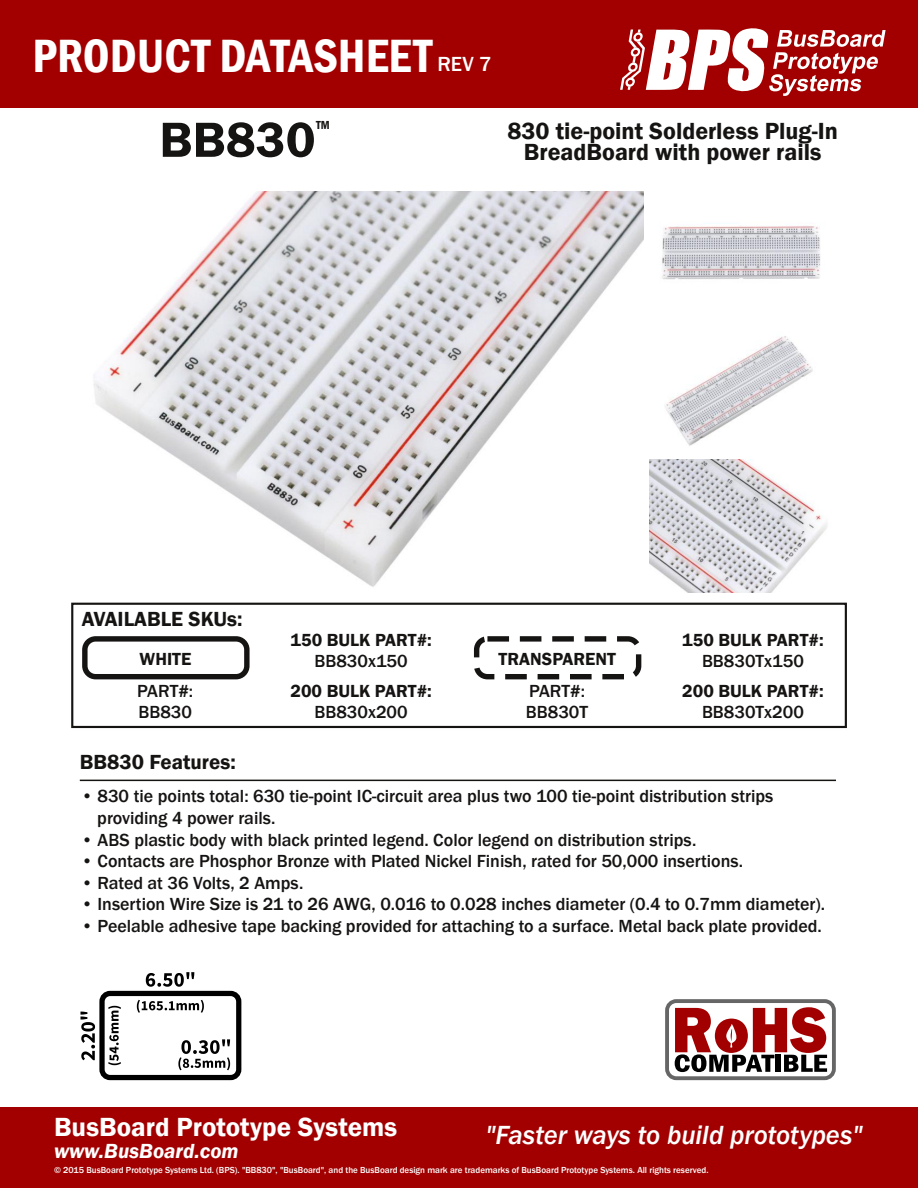
<style>
.page{position:relative;width:918px;height:1188px;background:#fff}
.page>*{position:absolute;margin:0;border:0;box-sizing:border-box;transform-origin:0 0}
.t1{font:600 51px "Franklin Gothic FS";color:#161413}
.t2{font:600 condensed 48px "Franklin Gothic FS";color:#fff}
.t3{font:27px "Franklin Gothic FS Med It";color:#fff}
.t4{font:600 27px "Franklin Gothic FS";color:#fff}
.t5{font:600 24px/21px "Franklin Gothic FS";color:#161413;text-align:center}
.t6{font:600 21px "Franklin Gothic FS";color:#161413}
.t7{font:italic 600 21px "Franklin Gothic FS";color:#fff}
.t8{font:500 21px "Franklin Gothic FS";color:#fff}
.t9{font:500 18px/21.6px "Franklin Gothic FS";color:#161413}
.t10{font:600 18px "Franklin Gothic FS";color:#161413}
.t11{font:600 condensed 12px "Franklin Gothic FS";color:#161413}
.t12{font:500 9px "Franklin Gothic FS";color:#fff}
</style>
<div class="page">
<div style="left:0;top:0;width:918px;height:108px;background:#a20000"></div>
<svg style="left:620px;top:28px;width:266px;height:68px"></svg>
<div style="left:0;top:1107px;width:918px;height:81px;background:#a20000"></div>
<hr style="left:80px;top:780px;width:756px;height:1px;background:#161413">
<div style="left:665px;top:999px;width:171px;height:81px;border:4px solid #666;border-radius:9px"></div>
<svg style="left:675px;top:1007px;width:152px;height:65px"></svg>
<img style="left:94px;top:191px;width:550px;height:396px">
<img style="left:662px;top:223px;width:158px;height:57px">
<img style="left:665px;top:336px;width:148px;height:110px">
<img style="left:650px;top:460px;width:177px;height:133px">
<div style="left:71px;top:603px;width:776px;height:125px;border:2px solid #161413"></div>
<div style="left:82px;top:636px;width:168px;height:43px;border:5px solid #161413;border-radius:11px"></div>
<div style="left:474px;top:636px;width:167px;height:43px;border:5px dashed #161413;border-radius:11px"></div>
<div style="left:99px;top:991px;width:142px;height:89px;border:5px solid #000;border-radius:8px"></div>
<svg style="left:146px;top:972px;width:48px;height:15px"></svg>
<svg style="left:80px;top:1012px;width:15px;height:48px"></svg>
<svg style="left:108px;top:1006px;width:13px;height:59px"></svg>
<svg style="left:137px;top:1000px;width:67px;height:13px"></svg>
<svg style="left:178px;top:1039px;width:52px;height:31px"></svg>
<h2 class="t2" style="left:32px;top:32px;width:401px">PRODUCT DATASHEET</h2>
<p class="t8" style="left:437px;top:54px;width:56px">REV 7</p>
<p class="t11" style="left:316px;top:119px;width:15px">TM</p>
<h1 class="t1" style="left:159px;top:115px;width:158px">BB830</h1>
<h3 class="t5" style="left:507px;top:120px;width:332px">830 tie-point Solderless Plug-In<br>BreadBoard with power rails</h3>
<p class="t6" style="left:82px;top:608px;width:162px">AVAILABLE SKUs:</p>
<p class="t10" style="left:140px;top:650px;width:53px">WHITE</p>
<p class="t10" style="left:499px;top:651px;width:119px">TRANSPARENT</p>
<p class="t10" style="left:290px;top:631px;width:143px">150 BULK PART#:</p>
<p class="t9" style="left:315px;top:651px;width:95px">BB830x150</p>
<p class="t10" style="left:682px;top:631px;width:143px">150 BULK PART#:</p>
<p class="t9" style="left:702px;top:651px;width:103px">BB830Tx150</p>
<p class="t9" style="left:137px;top:680px;width:58px">PART#:<br>BB830</p>
<p class="t10" style="left:290px;top:682px;width:143px">200 BULK PART#:</p>
<p class="t9" style="left:315px;top:702px;width:95px">BB830x200</p>
<p class="t6" style="left:80px;top:752px;width:158px">BB830 Features:</p>
<p class="t9" style="left:526px;top:680px;width:64px">PART#:<br>BB830T</p>
<p class="t10" style="left:682px;top:682px;width:143px">200 BULK PART#:</p>
<p class="t9" style="left:702px;top:702px;width:103px">BB830Tx200</p>
<p class="t9" style="left:97px;top:786px;width:678px;text-indent:-16px">• 830 tie points total: 630 tie-point IC-circuit area plus two 100 tie-point distribution strips providing 4 power rails.</p>
<p class="t9" style="left:81px;top:829px;width:617px">• ABS plastic body with black printed legend. Color legend on distribution strips.</p>
<p class="t9" style="left:81px;top:851px;width:664px">• Contacts are Phosphor Bronze with Plated Nickel Finish, rated for 50,000 insertions.</p>
<p class="t9" style="left:81px;top:872px;width:224px">• Rated at 36 Volts, 2 Amps.</p>
<p class="t9" style="left:81px;top:894px;width:746px">• Insertion Wire Size is 21 to 26 AWG, 0.016 to 0.028 inches diameter (0.4 to 0.7mm diameter).</p>
<p class="t9" style="left:81px;top:915px;width:742px">• Peelable adhesive tape backing provided for attaching to a surface. Metal back plate provided.</p>
<h3 class="t4" style="left:54px;top:1114px;width:345px">BusBoard Prototype Systems</h3>
<p class="t7" style="left:54px;top:1141px;width:186px">www.BusBoard.com</p>
<h3 class="t3" style="left:485px;top:1122px;width:379px">"Faster ways to build prototypes"</h3>
<p class="t12" style="left:54px;top:1165px;width:656px">© 2015 BusBoard Prototype Systems Ltd. (BPS). "BB830", "BusBoard", and the BusBoard design mark are trademarks of BusBoard Prototype Systems. All rights reserved.</p>
</div>
